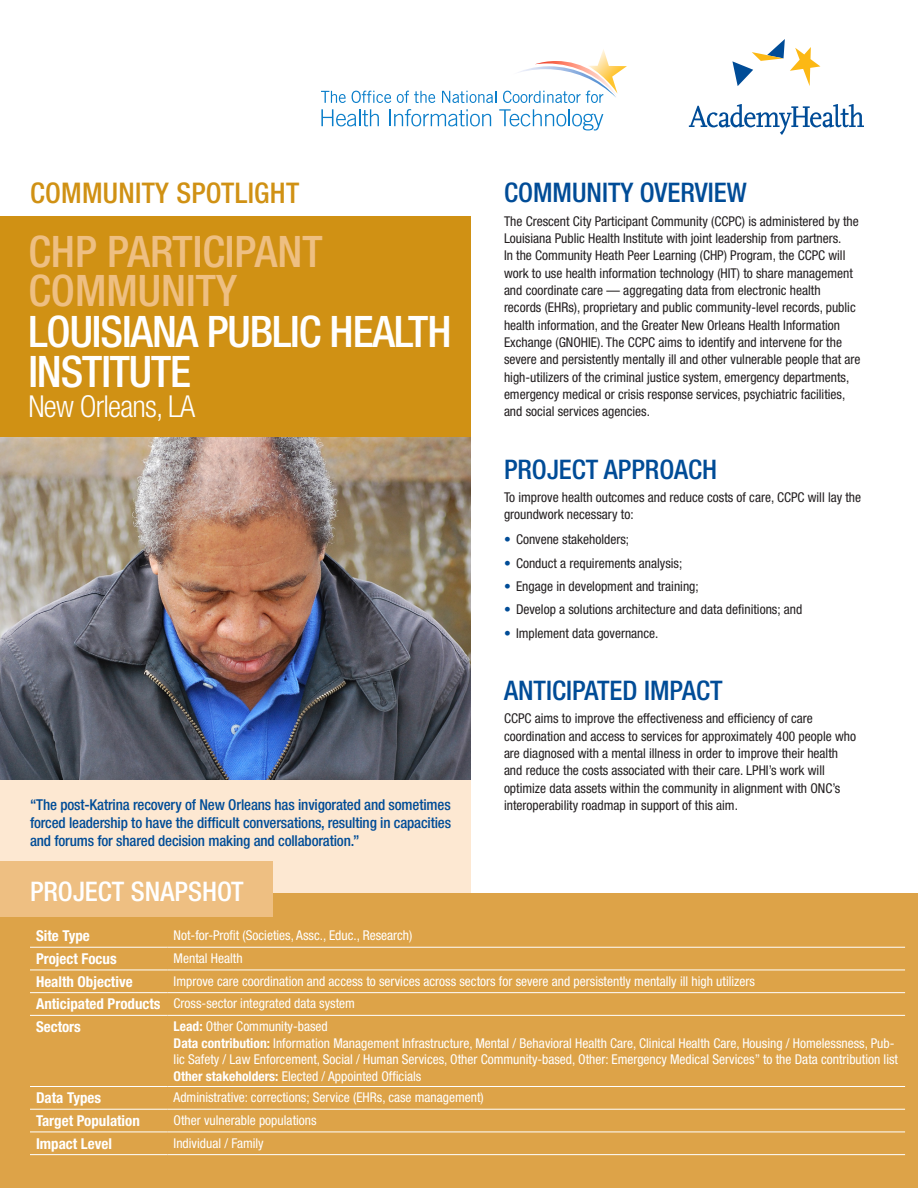
<style>
.page{position:relative;width:918px;height:1188px;background:#fff}
.page>*{position:absolute;margin:0;border:0;box-sizing:border-box;transform-origin:0 0}
.t1{font:500 condensed 43.5px/40.3px "Helvetica Neue LT Std";letter-spacing:-.025em;color:#fff}
.t2{font:500 condensed 43.5px "Helvetica Neue LT Std";color:#eebf82}
.t3{font:300 condensed 30.3px "Helvetica Neue LT Std";letter-spacing:-.025em;color:#fff}
.t4{font:500 condensed 28.5px "Helvetica Neue LT Std";letter-spacing:.01em;color:#d09114}
.Head{font:500 condensed 27px "Helvetica Neue LT Std";color:#004c97}
.t5{font:500 condensed 27px "Helvetica Neue LT Std";color:#fff}
.t6{font:500 condensed 15px/18px "Helvetica Neue LT Std";letter-spacing:-.01em;color:#004c97;text-align:justify}
.Table_Head{font:700 condensed 15px "Helvetica Neue LT Std";color:#fff}
.Main{font:condensed 13.5px/17.4px "Helvetica Neue LT Std";color:#231f20}
.Table_Main{font:condensed 13.5px/16.5px "Helvetica Neue LT Std";color:#fff}
.Bullet{font:condensed 13.5px "Helvetica Neue LT Std";color:#231f20}
.s1{color:#004c97}
.s2{font-weight:700}
</style>
<div class="page">
<img style="left:0;top:436px;width:471px;height:344px">
<div style="left:0;top:216px;width:471px;height:220px;background:#d09114"></div>
<div style="left:0;top:780px;width:471px;height:154px;background:#fde8d2"></div>
<svg style="left:732px;top:39px;width:88px;height:47px"></svg>
<svg style="left:689px;top:104px;width:175px;height:31px"></svg>
<svg style="left:321px;top:91px;width:25px;height:12px"></svg>
<svg style="left:352px;top:91px;width:39px;height:12px"></svg>
<svg style="left:397px;top:91px;width:38px;height:12px"></svg>
<svg style="left:442px;top:91px;width:54px;height:12px"></svg>
<svg style="left:321px;top:109px;width:58px;height:17px"></svg>
<svg style="left:389px;top:109px;width:102px;height:17px"></svg>
<svg style="left:499px;top:109px;width:104px;height:21px"></svg>
<svg style="left:503px;top:49px;width:124px;height:54px"></svg>
<div style="left:0;top:893px;width:918px;height:295px;background:#dda348"></div>
<div style="left:0;top:862px;width:273px;height:55px;background:#eebf82"></div>
<hr style="left:30px;top:947px;width:138px;height:1px;background:#fff">
<hr style="left:168px;top:947px;width:737px;height:1px;background:#fff">
<hr style="left:30px;top:970px;width:138px;height:1px;background:#fff">
<hr style="left:168px;top:970px;width:737px;height:1px;background:#fff">
<hr style="left:30px;top:992px;width:138px;height:1px;background:#fff">
<hr style="left:168px;top:992px;width:737px;height:1px;background:#fff">
<hr style="left:30px;top:1086px;width:138px;height:1px;background:#fff">
<hr style="left:168px;top:1086px;width:737px;height:1px;background:#fff">
<hr style="left:30px;top:1109px;width:138px;height:1px;background:#fff">
<hr style="left:168px;top:1109px;width:737px;height:1px;background:#fff">
<hr style="left:30px;top:1015px;width:138px;height:1px;background:#fff">
<hr style="left:168px;top:1015px;width:737px;height:1px;background:#fff">
<hr style="left:30px;top:1132px;width:138px;height:1px;background:#fff">
<hr style="left:168px;top:1132px;width:737px;height:1px;background:#fff">
<hr style="left:30px;top:1154px;width:138px;height:1px;background:#fff">
<hr style="left:168px;top:1154px;width:737px;height:1px;background:#fff">
<p class="t4" style="left:30px;top:176px;width:271px">COMMUNITY SPOTLIGHT</p>
<p class="t2" style="left:28px;top:226px;width:296px">CHP PARTICIPANT</p>
<p class="t2" style="left:28px;top:265px;width:210px">COMMUNITY</p>
<p class="t1" style="left:28px;top:311px;width:425px">LOUISIANA PUBLIC HEALTH<br>INSTITUTE</p>
<p class="t3" style="left:28px;top:389px;width:168px">New Orleans, LA</p>
<p class="t6" style="left:30px;top:796px;width:423px">“The post-Katrina recovery of New Orleans has invigorated and sometimes forced leadership to have the difficult conversations, resulting in capacities and forums for shared decision making and collaboration.”</p>
<p class="Head" style="left:504px;top:177px;width:244px">COMMUNITY OVERVIEW</p>
<p class="Main" style="left:504px;top:212px;width:358px">The Crescent City Participant Community (CCPC) is administered by the Louisiana Public Health Institute with joint leadership from partners.<br>In the Community Heath Peer Learning (CHP) Program, the CCPC will work to use health information technology (HIT) to share management and coordinate care — aggregating data from electronic health records (EHRs), proprietary and public community-level records, public health information, and the Greater New Orleans Health Information Exchange (GNOHIE). The CCPC aims to identify and intervene for the severe and persistently mentally ill and other vulnerable people that are high-utilizers of the criminal justice system, emergency departments, emergency medical or crisis response services, psychiatric facilities, and social services agencies.</p>
<p class="Head" style="left:504px;top:453px;width:215px">PROJECT APPROACH</p>
<p class="Main" style="left:504px;top:488px;width:359px">To improve health outcomes and reduce costs of care, CCPC will lay the groundwork necessary to:</p>
<p class="Bullet" style="left:504px;top:532px;width:127px"><span class="s1">•</span> Convene stakeholders;</p>
<p class="Bullet" style="left:504px;top:555px;width:180px"><span class="s1">•</span> Conduct a requirements analysis;</p>
<p class="Bullet" style="left:504px;top:578px;width:196px"><span class="s1">•</span> Engage in development and training;</p>
<p class="Bullet" style="left:504px;top:602px;width:300px"><span class="s1">•</span> Develop a solutions architecture and data definitions; and</p>
<p class="Bullet" style="left:504px;top:625px;width:156px"><span class="s1">•</span> Implement data governance.</p>
<p class="Head" style="left:504px;top:674px;width:220px">ANTICIPATED IMPACT</p>
<p class="Main" style="left:504px;top:710px;width:354px">CCPC aims to improve the effectiveness and efficiency of care coordination and access to services for approximately 400 people who are diagnosed with a mental illness in order to improve their health and reduce the costs associated with their care. LPHI’s work will optimize data assets within the community in alignment with ONC’s interoperability roadmap in support of this aim.</p>
<p class="t5" style="left:30px;top:875px;width:215px">PROJECT SNAPSHOT</p>
<p class="Table_Head" style="left:36px;top:927px;width:55px">Site Type</p>
<p class="Table_Main" style="left:174px;top:927px;width:240px">Not-for-Profit (Societies, Assc., Educ., Research)</p>
<p class="Table_Head" style="left:36px;top:950px;width:82px">Project Focus</p>
<p class="Table_Main" style="left:174px;top:950px;width:70px">Mental Health</p>
<p class="Table_Head" style="left:36px;top:972px;width:98px">Health Objective</p>
<p class="Table_Main" style="left:174px;top:972px;width:583px">Improve care coordination and access to services across sectors for severe and persistently mentally ill high utilizers</p>
<p class="Table_Head" style="left:36px;top:995px;width:126px">Anticipated Products</p>
<p class="Table_Main" style="left:174px;top:995px;width:183px">Cross-sector integrated data system</p>
<p class="Table_Head" style="left:36px;top:1018px;width:46px">Sectors</p>
<p class="Table_Main" style="left:174px;top:1018px;width:156px"><span class="s2">Lead:</span> Other Community-based</p>
<p class="Table_Main" style="left:174px;top:1034px;width:726px"><span class="s2">Data contribution:</span> Information Management Infrastructure, Mental / Behavioral Health Care, Clinical Health Care, Housing / Homelessness, Pub&shy;lic Safety / Law Enforcement, Social / Human Services, Other Community-based, Other: Emergency Medical Services” to the Data contribution list</p>
<p class="Table_Main" style="left:174px;top:1067px;width:249px"><span class="s2">Other stakeholders:</span> Elected / Appointed Officials</p>
<p class="Table_Head" style="left:36px;top:1089px;width:67px">Data Types</p>
<p class="Table_Main" style="left:174px;top:1089px;width:312px">Administrative: corrections; Service (EHRs, case management)</p>
<p class="Table_Head" style="left:36px;top:1112px;width:105px">Target Population</p>
<p class="Table_Main" style="left:174px;top:1112px;width:145px">Other vulnerable populations</p>
<p class="Table_Head" style="left:36px;top:1134px;width:78px">Impact Level</p>
<p class="Table_Main" style="left:174px;top:1134px;width:92px">Individual / Family</p>
</div>
